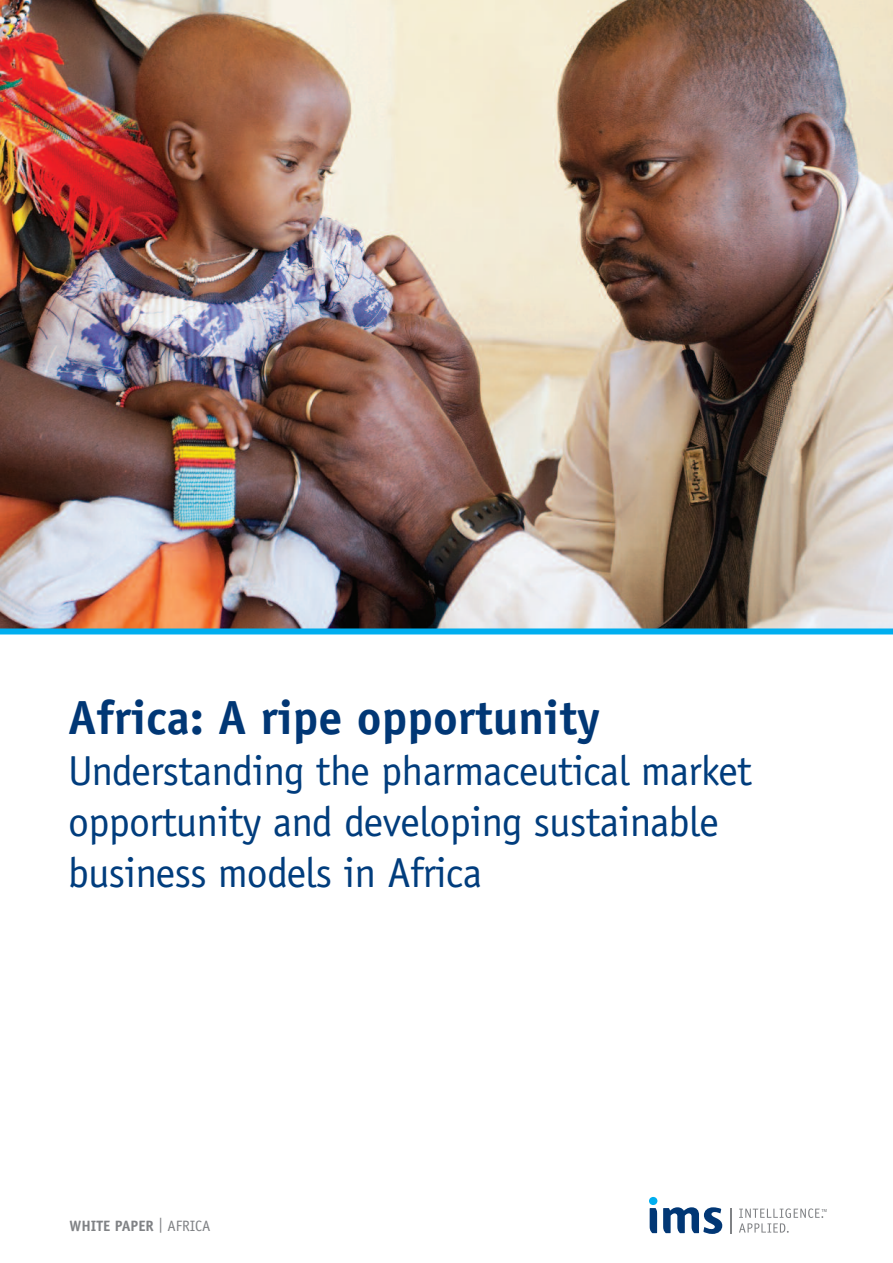
<style>
.page{position:relative;width:893px;height:1263px;background:#fff}
.page>*{position:absolute;margin:0;border:0;box-sizing:border-box;transform-origin:0 0}
.t1{font:700 48px "Officina Sans Std";color:#013775}
.t2{font:42px/51px "Officina Sans Std";letter-spacing:-.015em;color:#013d7d}
.t3{font:700 15px "Officina Sans Std";color:#808285}
.s1{font-weight:400}
</style>
<div class="page">
<div style="left:649px;top:1197px;width:8px;height:8px;background:#00aeef;border-radius:50%"></div>
<svg style="left:650px;top:1208px;width:7px;height:25px"></svg>
<svg style="left:663px;top:1207px;width:59px;height:27px"></svg>
<svg style="left:731px;top:1208px;width:1px;height:25px"></svg>
<svg style="left:739px;top:1208px;width:88px;height:25px"></svg>
<img style="left:0;top:0;width:893px;height:628px">
<div style="left:0;top:628px;width:893px;height:6px;background:#00aeef"></div>
<p class="t1" style="left:68px;top:700px;width:534px">Africa: A ripe opportunity</p>
<p class="t2" style="left:68px;top:749px;width:685px">Understanding the pharmaceutical market opportunity and developing sustainable business models in Africa</p>
<p class="t3" style="left:70px;top:1220px;width:142px">WHITE PAPER <span class="s1">| AFRICA</span></p>
</div>
